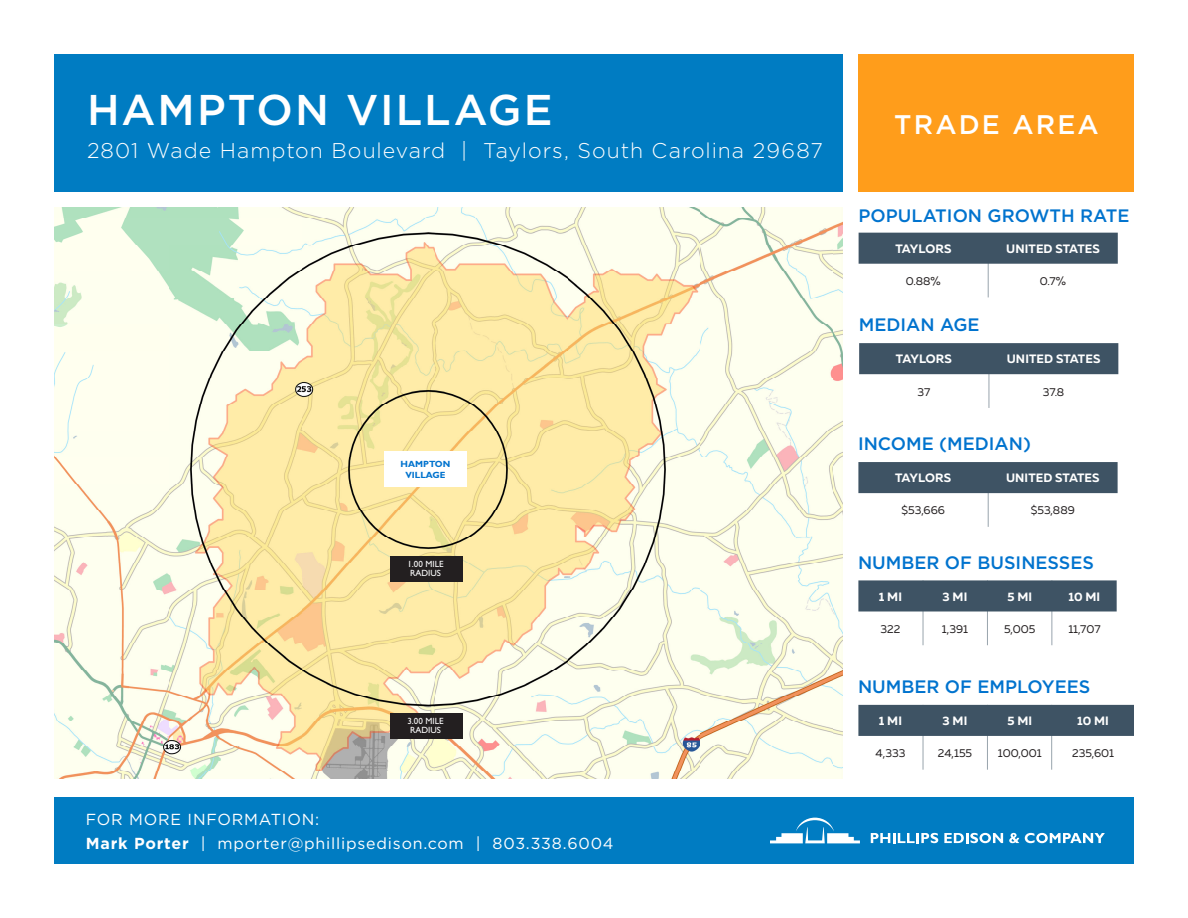
<style>
.page{position:relative;width:1188px;height:918px;background:#fff}
.page>*{position:absolute;margin:0;border:0;box-sizing:border-box;transform-origin:0 0}
.t1{font:500 43.05px "Gotham";letter-spacing:.045em;color:#fff}
.t2{font:500 26.85px "Gotham";letter-spacing:.08em;color:#fff}
.t3{font:300 21.3px "Gotham";letter-spacing:.045em;color:#fff}
.t4{font:500 18px "Gotham";color:#0073ce}
.t5{font:15.9px "Gotham";letter-spacing:.05em;color:#fff}
.t6{font:700 12.15px "Muller";letter-spacing:.01em;color:#fff}
.t7{font:11.4px "Muller";color:#231f20}
.t8{font:9px "Gill Sans Std";color:#fff}
.t9{font:700 9px "Gill Sans Std";color:#0073ce}
.s1{font-weight:700}
</style>
<div class="page">
<hr style="left:988px;top:253px;width:1px;height:44px;background:#3e5364">
<div style="left:859px;top:54px;width:275px;height:137px;background:#ff9d1b"></div>
<hr style="left:989px;top:350px;width:1px;height:58px;background:#3e5364">
<div style="left:859px;top:343px;width:259px;height:31px;background:#3e5364"></div>
<div style="left:859px;top:233px;width:259px;height:31px;background:#3e5364"></div>
<img style="left:54px;top:207px;width:789px;height:572px">
<div style="left:54px;top:54px;width:789px;height:137px;background:#007cc2"></div>
<div style="left:55px;top:797px;width:1079px;height:67px;background:#007cc2"></div>
<svg style="left:770px;top:818px;width:90px;height:25px"></svg>
<svg style="left:871px;top:833px;width:67px;height:10px"></svg>
<svg style="left:944px;top:833px;width:59px;height:10px"></svg>
<svg style="left:1009px;top:833px;width:10px;height:10px"></svg>
<svg style="left:1025px;top:833px;width:80px;height:10px"></svg>
<div style="left:384px;top:451px;width:83px;height:36px;background:#fff"></div>
<div style="left:390px;top:556px;width:73px;height:25px;background:#231f20"></div>
<div style="left:390px;top:713px;width:73px;height:26px;background:#231f20"></div>
<hr style="left:988px;top:469px;width:1px;height:58px;background:#3e5364">
<div style="left:858px;top:462px;width:260px;height:31px;background:#3e5364"></div>
<div style="left:858px;top:580px;width:259px;height:31px;background:#3e5364"></div>
<hr style="left:923px;top:580px;width:1px;height:65px;background:#3e5364">
<hr style="left:987px;top:580px;width:1px;height:65px;background:#3e5364">
<hr style="left:1052px;top:580px;width:1px;height:65px;background:#3e5364">
<div style="left:858px;top:705px;width:276px;height:31px;background:#3e5364"></div>
<hr style="left:923px;top:705px;width:1px;height:65px;background:#3e5364">
<hr style="left:987px;top:705px;width:1px;height:65px;background:#3e5364">
<hr style="left:1051px;top:705px;width:1px;height:65px;background:#3e5364">
<p class="t1" style="left:87px;top:85px;width:467px">HAMPTON VILLAGE</p>
<p class="t3" style="left:87px;top:139px;width:737px">2801 Wade Hampton Boulevard | Taylors, South Carolina 29687</p>
<p class="t9" style="left:401px;top:459px;width:51px">HAMPTON</p>
<p class="t9" style="left:405px;top:469px;width:42px">VILLAGE</p>
<p class="t8" style="left:407px;top:559px;width:38px">1.00 MILE</p>
<p class="t8" style="left:410px;top:568px;width:32px">RADIUS</p>
<p class="t8" style="left:407px;top:716px;width:38px">3.00 MILE</p>
<p class="t8" style="left:410px;top:725px;width:32px">RADIUS</p>
<p class="t5" style="left:86px;top:811px;width:235px">FOR MORE INFORMATION:</p>
<p class="t5" style="left:86px;top:835px;width:529px"><span class="s1">Mark Porter</span> | mporter@phillipsedison.com | 803.338.6004</p>
<p class="t2" style="left:894px;top:110px;width:206px">TRADE AREA</p>
<p class="t4" style="left:859px;top:206px;width:272px">POPULATION GROWTH RATE</p>
<p class="t6" style="left:895px;top:241px;width:58px">TAYLORS</p>
<p class="t6" style="left:1006px;top:241px;width:95px">UNITED STATES</p>
<p class="t7" style="left:906px;top:274px;width:36px">0.88%</p>
<p class="t7" style="left:1040px;top:274px;width:28px">0.7%</p>
<p class="t4" style="left:859px;top:315px;width:122px">MEDIAN AGE</p>
<p class="t6" style="left:896px;top:352px;width:58px">TAYLORS</p>
<p class="t6" style="left:1007px;top:352px;width:95px">UNITED STATES</p>
<p class="t7" style="left:918px;top:385px;width:14px">37</p>
<p class="t7" style="left:1043px;top:385px;width:23px">37.8</p>
<p class="t4" style="left:858px;top:434px;width:174px">INCOME (MEDIAN)</p>
<p class="t6" style="left:895px;top:470px;width:58px">TAYLORS</p>
<p class="t6" style="left:1006px;top:470px;width:95px">UNITED STATES</p>
<p class="t7" style="left:902px;top:503px;width:45px">$53,666</p>
<p class="t7" style="left:1031px;top:503px;width:46px">$53,889</p>
<p class="t4" style="left:858px;top:552px;width:238px">NUMBER OF BUSINESSES</p>
<p class="t6" style="left:879px;top:589px;width:25px">1 MI</p>
<p class="t6" style="left:943px;top:589px;width:26px">3 MI</p>
<p class="t6" style="left:1007px;top:589px;width:26px">5 MI</p>
<p class="t6" style="left:1069px;top:589px;width:33px">10 MI</p>
<p class="t7" style="left:881px;top:622px;width:21px">322</p>
<p class="t7" style="left:942px;top:622px;width:28px">1,391</p>
<p class="t7" style="left:1004px;top:622px;width:33px">5,005</p>
<p class="t7" style="left:1068px;top:622px;width:34px">11,707</p>
<p class="t4" style="left:858px;top:676px;width:234px">NUMBER OF EMPLOYEES</p>
<p class="t6" style="left:879px;top:713px;width:25px">1 MI</p>
<p class="t6" style="left:943px;top:713px;width:26px">3 MI</p>
<p class="t6" style="left:1007px;top:713px;width:26px">5 MI</p>
<p class="t6" style="left:1077px;top:713px;width:33px">10 MI</p>
<p class="t7" style="left:876px;top:746px;width:31px">4,333</p>
<p class="t7" style="left:938px;top:746px;width:36px">24,155</p>
<p class="t7" style="left:998px;top:746px;width:45px">100,001</p>
<p class="t7" style="left:1072px;top:746px;width:43px">235,601</p>
</div>
